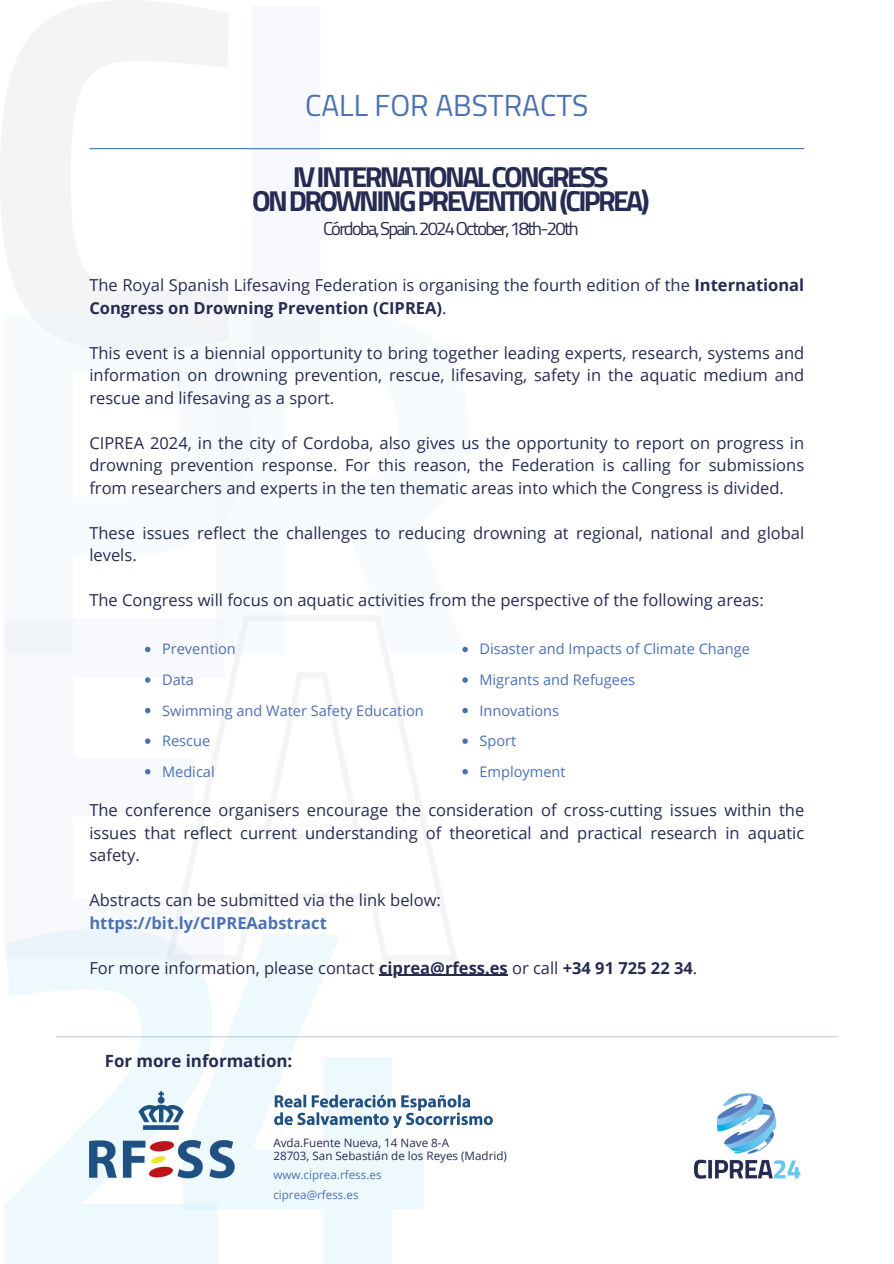
<style>
.page{position:relative;width:894px;height:1264px;background:#fff}
.page>*{position:absolute;margin:0;border:0;box-sizing:border-box;transform-origin:0 0}
.t1{font:30px "Cairo";color:#4b71b4}
.t2{font:700 28.5px/24.8px "Cairo";letter-spacing:-.095em;color:#272b51;text-align:center}
.t3{font:18.45px "Cairo";letter-spacing:-.095em;color:#272b51}
.t4{font:700 16.95px "Open Sans";color:#272b51}
.t5{font:16.5px/22.5px "Open Sans";color:#272b51}
.t6{font:14.55px "Open Sans";color:#4b71b4}
.t7{font:11.7px "Open Sans";color:#272b51}
.t8{font:11.7px "Open Sans";color:#4b71b4}
.s1{font-weight:700}
.s2{font-weight:700;color:#4b71b4}
</style>
<div class="page">
<img style="left:0;top:0;width:467px;height:1263px">
<div style="left:214px;top:849px;width:203px;height:35px;background:#fff"></div>
<img style="left:269px;top:1091px;width:223px;height:36px">
<img style="left:694px;top:1093px;width:107px;height:86px">
<img style="left:89px;top:1091px;width:145px;height:89px">
<hr style="left:89px;top:148px;width:715px;height:1px;background:#4b71b4">
<hr style="left:56px;top:1036px;width:781px;height:1px;background:#1e4f82">
<hr style="left:379px;top:974px;width:128px;height:2px;background:#272b51">
<svg style="left:145px;top:646px;width:5px;height:6px"></svg>
<svg style="left:145px;top:677px;width:5px;height:5px"></svg>
<svg style="left:145px;top:708px;width:5px;height:5px"></svg>
<svg style="left:145px;top:738px;width:5px;height:6px"></svg>
<svg style="left:145px;top:769px;width:5px;height:5px"></svg>
<svg style="left:462px;top:646px;width:5px;height:6px"></svg>
<svg style="left:462px;top:677px;width:5px;height:5px"></svg>
<svg style="left:462px;top:708px;width:5px;height:5px"></svg>
<svg style="left:462px;top:738px;width:5px;height:6px"></svg>
<svg style="left:462px;top:769px;width:5px;height:5px"></svg>
<p class="t1" style="left:305px;top:88px;width:285px">CALL FOR ABSTRACTS</p>
<h5 class="t2" style="left:252px;top:164px;width:399px">IVINTERNATIONALCONGRESS<br>ONDROWNINGPREVENTION(CIPREA)</h5>
<h5 class="t3" style="left:323px;top:218px;width:257px">Córdoba,Spain.2024October,18th-20th</h5>
<p class="t5" style="left:89px;top:273px;width:716px">The Royal Spanish Lifesaving Federation is organising the fourth edition of the <span class="s1">International<br>Congress on Drowning Prevention (CIPREA)</span>.</p>
<p class="t5" style="left:89px;top:341px;width:716px;text-align:justify">This event is a biennial opportunity to bring together leading experts, research, systems and information on drowning prevention, rescue, lifesaving, safety in the aquatic medium and rescue and lifesaving as a sport.</p>
<p class="t5" style="left:89px;top:431px;width:716px;text-align:justify">CIPREA 2024, in the city of Cordoba, also gives us the opportunity to report on progress in drowning prevention response. For this reason, the Federation is calling for submissions from researchers and experts in the ten thematic areas into which the Congress is divided.</p>
<p class="t5" style="left:89px;top:521px;width:716px">These issues reflect the challenges to reducing drowning at regional, national and global levels.</p>
<p class="t5" style="left:89px;top:588px;width:675px">The Congress will focus on aquatic activities from the perspective of the following areas:</p>
<p class="t6" style="left:162px;top:639px;width:75px">Prevention</p>
<h5 class="t6" style="left:162px;top:669px;width:33px">Data</h5>
<h5 class="t6" style="left:162px;top:700px;width:263px">Swimming and Water Safety Education</h5>
<h5 class="t6" style="left:162px;top:730px;width:50px">Rescue</h5>
<p class="t6" style="left:162px;top:761px;width:54px">Medical</p>
<p class="t6" style="left:479px;top:639px;width:272px">Disaster and Impacts of Climate Change</p>
<p class="t6" style="left:479px;top:669px;width:157px">Migrants and Refugees</p>
<p class="t6" style="left:479px;top:700px;width:81px">Innovations</p>
<p class="t6" style="left:479px;top:730px;width:38px">Sport</p>
<p class="t6" style="left:479px;top:761px;width:88px">Employment</p>
<p class="t5" style="left:89px;top:798px;width:716px;text-align:justify">The conference organisers encourage the consideration of cross-cutting issues within the issues that reflect current understanding of theoretical and practical research in aquatic safety.</p>
<p class="t5" style="left:89px;top:888px;width:353px">Abstracts can be submitted via the link below: <span class="s2">https://bit.ly/CIPREAabstract</span></p>
<p class="t5" style="left:89px;top:956px;width:609px">For more information, please contact <span class="s1">ciprea@rfess.es</span> or call <span class="s1">+34 91 725 22 34</span>.</p>
<h2 class="t4" style="left:105px;top:1049px;width:189px">For more information:</h2>
<h1 class="t7" style="left:273px;top:1134px;width:177px">Avda.Fuente Nueva, 14 Nave 8-A</h1>
<h4 class="t7" style="left:273px;top:1146px;width:235px">28703, San Sebastián de los Reyes (Madrid)</h4>
<h5 class="t8" style="left:273px;top:1166px;width:110px">www.ciprea.rfess.es</h5>
<h5 class="t8" style="left:273px;top:1186px;width:87px">ciprea@rfess.es</h5>
</div>
